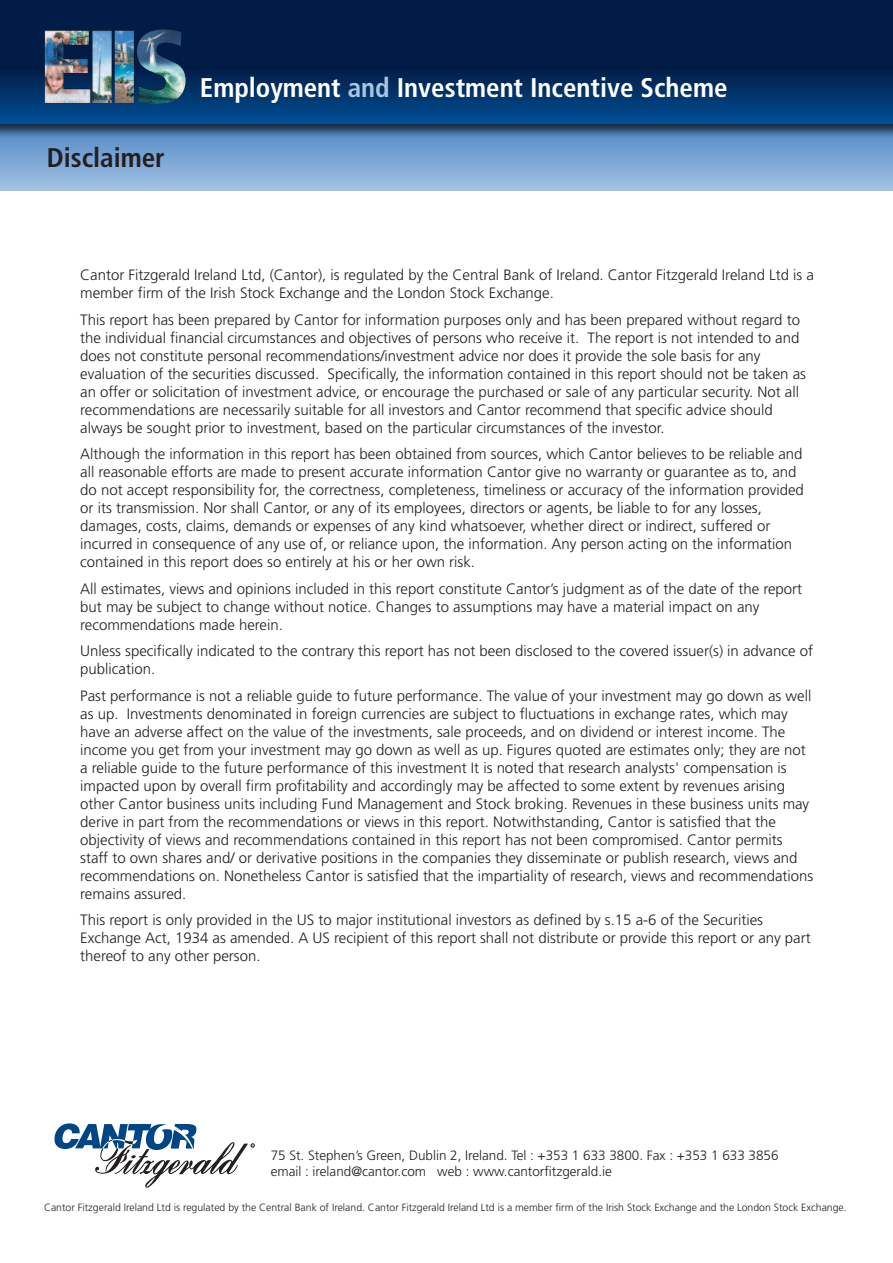
<style>
.page{position:relative;width:893px;height:1263px;background:#fff}
.page>*{position:absolute;margin:0;border:0;box-sizing:border-box;transform-origin:0 0}
.t1{font:700 condensed 27px "Frutiger";color:#fff}
.t2{font:700 condensed 27px "Frutiger";color:#231f20}
.t3{font:300 15px/18px "Frutiger";color:#231f20}
.t4{font:300 13.5px/16.5px "Frutiger";color:#231f20}
.t5{font:300 10.5px "Frutiger";color:#231f20}
.t6{font:3px "Arial";color:#231f20}
.s1{color:#a8c6e3}
</style>
<div class="page">
<div style="left:0;top:0;width:893px;height:110px;background:#001c47"></div>
<svg style="left:0;top:142px;width:893px;height:49px"></svg>
<img style="left:0;top:63px;width:893px;height:79px">
<div style="left:0;top:69px;width:893px;height:54px;background:linear-gradient(to bottom,#021d46,#014e95)"></div>
<img style="left:45px;top:29px;width:141px;height:75px">
<svg style="left:54px;top:1123px;width:200px;height:65px"></svg>
<h1 class="t2" style="left:47px;top:147px;width:119px">Disclaimer</h1>
<h1 class="t1" style="left:200px;top:77px;width:529px">Employment <span class="s1">and</span> Investment Incentive Scheme</h1>
<p class="t3" style="left:80px;top:267px;width:735px">Cantor Fitzgerald Ireland Ltd, (Cantor), is regulated by the Central Bank of Ireland. Cantor Fitzgerald Ireland Ltd is a member firm of the Irish Stock Exchange and the London Stock Exchange.</p>
<p class="t3" style="left:80px;top:312px;width:727px">This report has been prepared by Cantor for information purposes only and has been prepared without regard to the individual financial circumstances and objectives of persons who receive it. The report is not intended to and does not constitute personal recommendations/investment advice nor does it provide the sole basis for any evaluation of the securities discussed. Specifically, the information contained in this report should not be taken as an offer or solicitation of investment advice, or encourage the purchased or sale of any particular security. Not all recommendations are necessarily suitable for all investors and Cantor recommend that specific advice should always be sought prior to investment, based on the particular circumstances of the investor.</p>
<p class="t3" style="left:80px;top:446px;width:725px">Although the information in this report has been obtained from sources, which Cantor believes to be reliable and all reasonable efforts are made to present accurate information Cantor give no warranty or guarantee as to, and do not accept responsibility for, the correctness, completeness, timeliness or accuracy of the information provided or its transmission. Nor shall Cantor, or any of its employees, directors or agents, be liable to for any losses, damages, costs, claims, demands or expenses of any kind whatsoever, whether direct or indirect, suffered or incurred in consequence of any use of, or reliance upon, the information. Any person acting on the information contained in this report does so entirely at his or her own risk.</p>
<p class="t3" style="left:80px;top:581px;width:723px">All estimates, views and opinions included in this report constitute Cantor’s judgment as of the date of the report but may be subject to change without notice. Changes to assumptions may have a material impact on any recommendations made herein.</p>
<p class="t3" style="left:80px;top:643px;width:734px">Unless specifically indicated to the contrary this report has not been disclosed to the covered issuer(s) in advance of publication.</p>
<p class="t3" style="left:80px;top:688px;width:735px">Past performance is not a reliable guide to future performance. The value of your investment may go down as well as up. Investments denominated in foreign currencies are subject to fluctuations in exchange rates, which may have an adverse affect on the value of the investments, sale proceeds, and on dividend or interest income. The income you get from your investment may go down as well as up. Figures quoted are estimates only; they are not a reliable guide to the future performance of this investment It is noted that research analysts' compensation is impacted upon by overall firm profitability and accordingly may be affected to some extent by revenues arising other Cantor business units including Fund Management and Stock broking. Revenues in these business units may derive in part from the recommendations or views in this report. Notwithstanding, Cantor is satisfied that the objectivity of views and recommendations contained in this report has not been compromised. Cantor permits staff to own shares and/ or derivative positions in the companies they disseminate or publish research, views and recommendations on. Nonetheless Cantor is satisfied that the impartiality of research, views and recommendations remains assured.</p>
<p class="t3" style="left:80px;top:912px;width:732px">This report is only provided in the US to major institutional investors as defined by s.15 a-6 of the Securities<br>Exchange Act, 1934 as amended. A US recipient of this report shall not distribute or provide this report or any part thereof to any other person.</p>
<p class="t6" style="left:252px;top:1143px;width:4px">R</p>
<p class="t4" style="left:271px;top:1148px;width:509px">75 St. Stephen’s Green, Dublin 2, Ireland. Tel : +353 1 633 3800. Fax : +353 1 633 3856 email : ireland@cantor.com web : www.cantorfitzgerald.ie</p>
<p class="t5" style="left:44px;top:1203px;width:804px">Cantor Fitzgerald Ireland Ltd is regulated by the Central Bank of Ireland. Cantor Fitzgerald Ireland Ltd is a member firm of the Irish Stock Exchange and the London Stock Exchange.</p>
</div>
